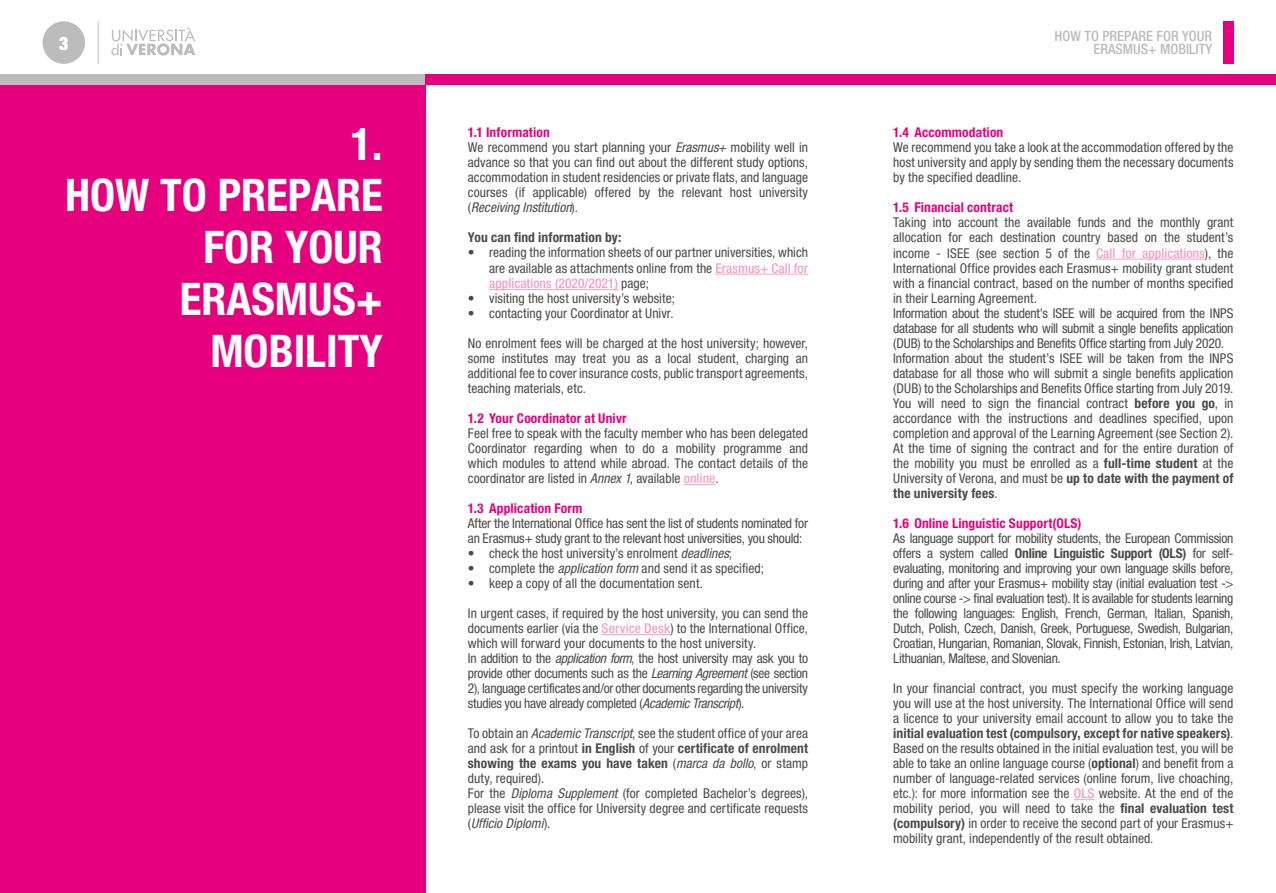
<style>
.page{position:relative;width:1276px;height:893px;background:#fff}
.page>*{position:absolute;margin:0;border:0;box-sizing:border-box;transform-origin:0 0}
.t1{font:700 condensed 45px/51.8px "Helvetica Neue LT Std";color:#fff;text-align:right}
.t2{font:900 condensed 18.45px "Helvetica Neue LT Std";color:#fff}
.t3{font:500 condensed 14.25px/13.5px "Helvetica Neue LT Std";color:#bcbcbc;text-align:right}
.t4{font:condensed 13.5px/15px "Helvetica Neue LT Std";color:#4a4a49;text-align:justify}
.t5{font:700 condensed 13.5px "Helvetica Neue LT Std";letter-spacing:.01em;color:#e6007d}
.t6{font:700 condensed 13.5px "Helvetica Neue LT Std";letter-spacing:.01em;color:#4a4a49}
.s1{font-weight:700;color:#e6007d}
.s2{font-style:italic}
.s3{font-weight:500;color:#f39fc5}
.s4{font-weight:700}
</style>
<div class="page">
<div style="left:0;top:74px;width:425px;height:11px;background:#bcbcbc"></div>
<div style="left:850px;top:74px;width:426px;height:11px;background:#e6007d"></div>
<div style="left:1222px;top:21px;width:11px;height:43px;background:#e6007d"></div>
<div style="left:425px;top:74px;width:425px;height:11px;background:#e6007d"></div>
<div style="left:43px;top:21px;width:42px;height:43px;background:#bcbcbc;border-radius:50%"></div>
<hr style="left:98px;top:21px;width:1px;height:43px;background:#bcbcbc">
<svg style="left:111px;top:27px;width:84px;height:29px"></svg>
<div style="left:0;top:85px;width:425px;height:808px;background:#e6007d"></div>
<hr style="left:715px;top:274px;width:93px;height:1px;background:#f39fc5">
<hr style="left:489px;top:289px;width:129px;height:1px;background:#f39fc5">
<hr style="left:683px;top:484px;width:32px;height:1px;background:#f39fc5">
<hr style="left:601px;top:634px;width:69px;height:1px;background:#f39fc5">
<hr style="left:1096px;top:259px;width:109px;height:1px;background:#f39fc5">
<svg style="left:1074px;top:799px;width:20px;height:1px"></svg>
<h2 class="t2" style="left:59px;top:31px;width:11px">3</h2>
<h1 class="t1" style="left:65px;top:117px;width:319px">1.<br>HOW TO PREPARE<br>FOR YOUR<br>ERASMUS+<br>MOBILITY</h1>
<p class="t4" style="left:468px;top:125px;width:342px;text-align:left"><span class="s1">1.1 Information<br></span>We recommend you start planning your <span class="s2">Erasmus+</span> mobility well in advance so that you can find out about the different study options, accommodation in student residencies or private flats, and language courses (if applicable) offered by the relevant host university (<span class="s2">Receiving Institution</span>).</p>
<p class="t6" style="left:468px;top:229px;width:155px">You can find information by:</p>
<p class="t4" style="left:489px;top:245px;width:320px;line-height:15.5px;text-indent:-21px">• reading the information sheets of our partner universities, which are available as attachments online from the <span class="s3">Erasmus+ Call for applications (2020/2021)</span> page;</p>
<p class="t4" style="left:468px;top:291px;width:209px">• visiting the host university’s website;</p>
<p class="t4" style="left:468px;top:306px;width:207px">• contacting your Coordinator at Univr.</p>
<p class="t4" style="left:468px;top:336px;width:342px">No enrolment fees will be charged at the host university; however, some institutes may treat you as a local student, charging an additional fee to cover insurance costs, public transport agreements, teaching materials, etc.</p>
<p class="t5" style="left:468px;top:410px;width:160px">1.2 Your Coordinator at Univr</p>
<p class="t4" style="left:468px;top:426px;width:342px">Feel free to speak with the faculty member who has been delegated Coordinator regarding when to do a mobility programme and which modules to attend while abroad. The contact details of the coordinator are listed in <span class="s2">Annex 1</span>, available <span class="s3">online</span>.</p>
<p class="t5" style="left:468px;top:500px;width:116px">1.3 Application Form</p>
<p class="t4" style="left:468px;top:516px;width:342px">After the International Office has sent the list of students nominated for an Erasmus+ study grant to the relevant host universities, you should:</p>
<p class="t4" style="left:468px;top:546px;width:266px">• check the host university’s enrolment <span class="s2">deadlines</span>;</p>
<p class="t4" style="left:468px;top:561px;width:298px">• complete the <span class="s2">application form</span> and send it as specified;</p>
<p class="t4" style="left:468px;top:576px;width:236px">• keep a copy of all the documentation sent.</p>
<p class="t4" style="left:468px;top:606px;width:342px;text-align:left">In urgent cases, if required by the host university, you can send the documents earlier (via the <span class="s3">Service Desk</span>) to the International Office, which will forward your documents to the host university.<br>In addition to the <span class="s2">application form</span>, the host university may ask you to provide other documents such as the <span class="s2">Learning Agreement</span> (see section 2), language certificates and/or other documents regarding the university studies you have already completed (<span class="s2">Academic Transcript</span>).</p>
<p class="t4" style="left:468px;top:726px;width:342px;text-align:left">To obtain an <span class="s2">Academic Transcript</span>, see the student office of your area and ask for a printout <span class="s4">in English</span> of your <span class="s4">certificate of enrolment showing the exams you have taken</span> (<span class="s2">marca da bollo</span>, or stamp duty, required).<br>For the <span class="s2">Diploma Supplement</span> (for completed Bachelor’s degrees), please visit the office for University degree and certificate requests (<span class="s2">Ufficio Diplomi</span>).</p>
<p class="t3" style="left:1054px;top:29px;width:159px">HOW TO PREPARE FOR YOUR<br>ERASMUS+ MOBILITY</p>
<p class="t5" style="left:893px;top:124px;width:112px">1.4 Accommodation</p>
<p class="t4" style="left:893px;top:140px;width:342px">We recommend you take a look at the accommodation offered by the host university and apply by sending them the necessary documents by the specified deadline.</p>
<p class="t5" style="left:893px;top:199px;width:121px">1.5 Financial contract</p>
<p class="t4" style="left:893px;top:215px;width:342px;text-align:left">Taking into account the available funds and the monthly grant allocation for each destination country based on the student’s income - ISEE (see section 5 of the <span class="s3">Call for applications</span>), the International Office provides each Erasmus+ mobility grant student with a financial contract, based on the number of months specified in their Learning Agreement.<br>Information about the student’s ISEE will be acquired from the INPS database for all students who will submit a single benefits application (DUB) to the Scholarships and Benefits Office starting from July 2020.<br>Information about the student’s ISEE will be taken from the INPS database for all those who will submit a single benefits application (DUB) to the Scholarships and Benefits Office starting from July 2019.<br>You will need to sign the financial contract <span class="s4">before you go</span>, in accordance with the instructions and deadlines specified, upon completion and approval of the Learning Agreement (see Section 2).<br>At the time of signing the contract and for the entire duration of the mobility you must be enrolled as a <span class="s4">full-time student</span> at the University of Verona, and must be <span class="s4">up to date with the payment of the university fees</span>.</p>
<p class="t5" style="left:893px;top:515px;width:190px">1.6 Online Linguistic Support(OLS)</p>
<p class="t4" style="left:893px;top:530px;width:342px">As language support for mobility students, the European Commission offers a system called <span class="s4">Online Linguistic Support (OLS)</span> for self&shy;evaluating, monitoring and improving your own language skills before, during and after your Erasmus+ mobility stay (initial evaluation test -&gt; online course -&gt; final evaluation test). It is available for students learning the following languages: English, French, German, Italian, Spanish, Dutch, Polish, Czech, Danish, Greek, Portuguese, Swedish, Bulgarian, Croatian, Hungarian, Romanian, Slovak, Finnish, Estonian, Irish, Latvian, Lithuanian, Maltese, and Slovenian.</p>
<p class="t4" style="left:893px;top:680px;width:342px">In your financial contract, you must specify the working language you will use at the host university. The International Office will send a licence to your university email account to allow you to take the <span class="s4">initial evaluation test (compulsory, except for native speakers)</span>.<br>Based on the results obtained in the initial evaluation test, you will be able to take an online language course (<span class="s4">optional</span>) and benefit from a number of language-related services (online forum, live choaching, etc.): for more information see the <span class="s3">OLS</span> website. At the end of the mobility period, you will need to take the <span class="s4">final evaluation test (compulsory)</span> in order to receive the second part of your Erasmus+ mobility grant, independently of the result obtained.</p>
</div>
